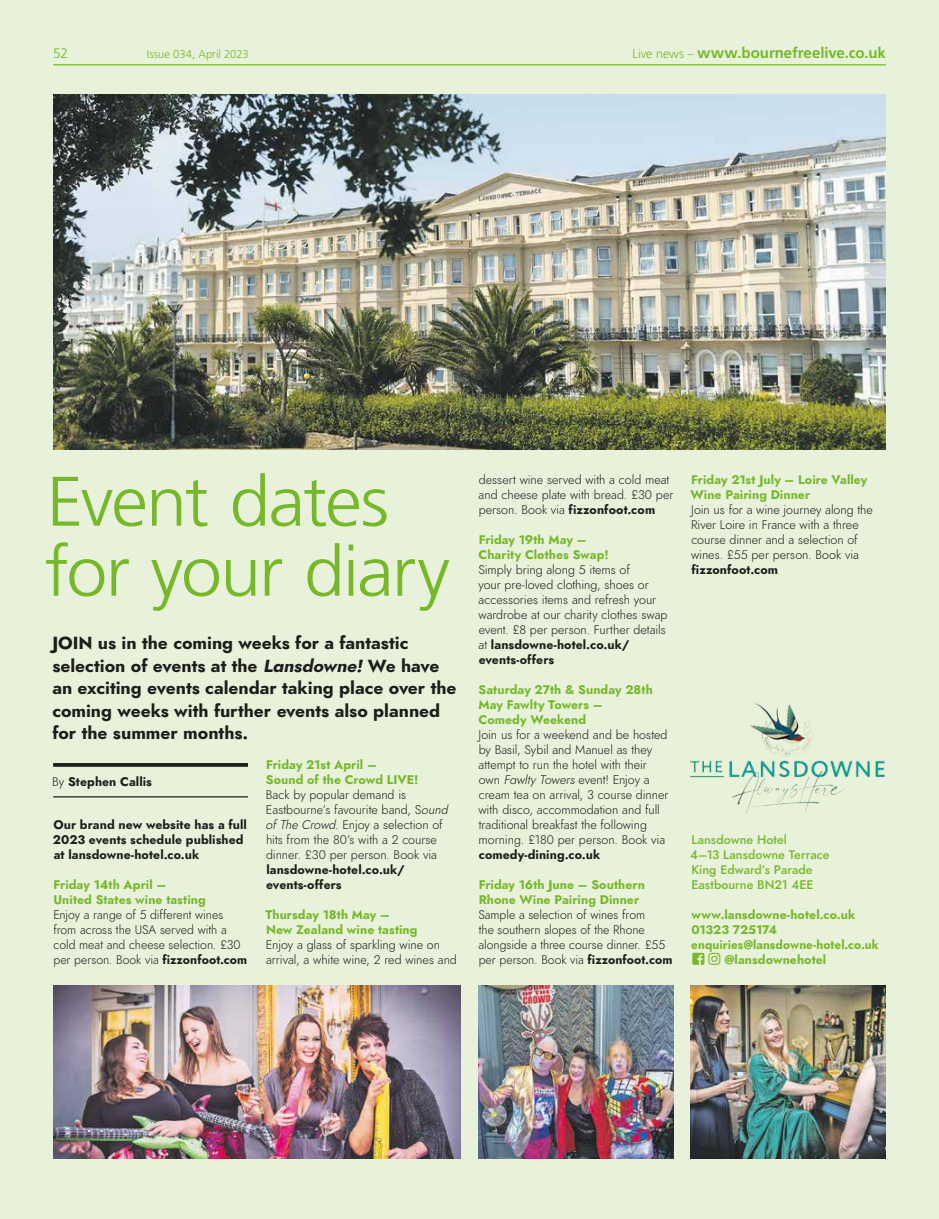
<style>
.page{position:relative;width:939px;height:1219px;background:#e8f1da}
.page>*{position:absolute;margin:0;border:0;box-sizing:border-box;transform-origin:0 0}
.t1{font:300 70px/70px "Frutiger LT Std";letter-spacing:-.03em;color:#76b82a;scale:1.05 1}
.t2{font:italic 700 17.5px/22.5px "Renner";color:#1d1d1b}
.t3{font:700 15px "Frutiger LT Std";letter-spacing:-.005em;color:#76b82a}
.t4{font:13.75px "Font Awesome 5 Brands";color:#76b82a}
.t5{font:300 13.75px "Frutiger LT Std";color:#76b82a}
.t6{font:italic 300 12.5px/15px "Renner";color:#1d1d1b}
.t7{font:italic 700 12.5px/15px "Renner";letter-spacing:.005em;color:#76b82a}
.t8{font:italic 700 12.5px/15px "Renner";letter-spacing:.005em;color:#1d1d1b}
.t9{font:italic 500 12.5px/15px "Renner";letter-spacing:.005em;color:#76b82a}
.t10{font:300 11.25px "Frutiger LT Std";color:#76b82a}
.s1{font-weight:300;font-size:12.5px}
.s2{font-style:inherit}
.s3{font-weight:300}
.s4{font-weight:700}
</style>
<div class="page">
<img style="left:53px;top:985px;width:408px;height:174px">
<img style="left:53px;top:95px;width:833px;height:354px">
<img style="left:689px;top:702px;width:196px;height:111px">
<img style="left:691px;top:985px;width:195px;height:174px">
<img style="left:478px;top:985px;width:195px;height:174px">
<hr style="left:53px;top:64px;width:833px;height:1px;background:#76b82a">
<svg style="left:53px;top:763px;width:195px;height:4px"></svg>
<hr style="left:53px;top:796px;width:195px;height:1px;background:#1d1d1b">
<p class="t5" style="left:53px;top:45px;width:16px">52</p>
<p class="t10" style="left:147px;top:47px;width:104px">Issue 034, April 2023</p>
<p class="t3" style="left:632px;top:44px;width:255px"><span class="s1">Live news –</span> www.bournefreelive.co.uk</p>
<h1 class="t1" style="left:45px;top:468px;width:387px">Event dates for your diary</h1>
<h2 class="t2" style="left:52px;top:632px;width:406px">JOIN us in the coming weeks for a fantastic selection of events at the <span class="s2">Lansdowne!</span> We have an exciting events calendar taking place over the coming weeks with further events also planned for the summer months.</h2>
<p class="t7" style="left:266px;top:757px;width:154px">Friday 21st April –<br>Sound of the Crowd LIVE!</p>
<p class="t6" style="left:266px;top:787px;width:184px">Back by popular demand is<br>Eastbourne’s favourite band, S<span class="s2">ound of The Crowd</span>. Enjoy a selection of hits from the 80’s with a 2 course dinner. £30 per person. Book via</p>
<p class="t8" style="left:266px;top:862px;width:140px">lansdowne-hotel.co.uk/ events-offers</p>
<p class="t7" style="left:265px;top:907px;width:154px">Thursday 18th May –<br>New Zealand wine tasting</p>
<p class="t6" style="left:266px;top:937px;width:193px">Enjoy a glass of sparkling wine on arrival, a white wine, 2 red wines and</p>
<p class="t8" style="left:52px;top:774px;width:101px"><span class="s3">By</span> Stephen Callis</p>
<p class="t8" style="left:53px;top:817px;width:196px">Our brand new website has a full<br>2023 events schedule published at lansdowne-hotel.co.uk</p>
<p class="t7" style="left:53px;top:877px;width:154px">Friday 14th April –<br>United States wine tasting</p>
<p class="t6" style="left:53px;top:907px;width:195px">Enjoy a range of 5 different wines from across the USA served with a cold meat and cheese selection. £30 per person. Book via <span class="s4">fizzonfoot.com</span></p>
<p class="t6" style="left:479px;top:472px;width:196px">dessert wine served with a cold meat and cheese plate with bread. £30 per person. Book via <span class="s4">fizzonfoot.com</span></p>
<p class="t7" style="left:479px;top:532px;width:132px">Friday 19th May –<br>Charity Clothes Swap!</p>
<p class="t6" style="left:478px;top:562px;width:191px">Simply bring along 5 items of<br>your pre-loved clothing, shoes or accessories items and refresh your wardrobe at our charity clothes swap event. £8 per person. Further details at <span class="s4">lansdowne-hotel.co.uk/ events-offers</span></p>
<p class="t7" style="left:478px;top:682px;width:176px">Saturday 27th &amp; Sunday 28th<br>May Fawlty Towers –<br>Comedy Weekend</p>
<p class="t6" style="left:478px;top:727px;width:191px">Join us for a weekend and be hosted by Basil, Sybil and Manuel as they attempt to run the hotel with their own <span class="s2">Fawlty Towers</span> event! Enjoy a cream tea on arrival, 3 course dinner with disco, accommodation and full traditional breakfast the following morning. £180 per person. Book via</p>
<p class="t8" style="left:479px;top:847px;width:123px">comedy-dining.co.uk</p>
<p class="t7" style="left:479px;top:877px;width:168px">Friday 16th June – Southern<br>Rhone Wine Pairing Dinner</p>
<p class="t6" style="left:478px;top:907px;width:196px">Sample a selection of wines from<br>the southern slopes of the Rhone alongside a three course dinner. £55 per person. Book via <span class="s4">fizzonfoot.com</span></p>
<p class="t7" style="left:690px;top:472px;width:178px">Friday 21st July – Loire Valley<br>Wine Pairing Dinner</p>
<p class="t6" style="left:691px;top:502px;width:183px">Join us for a wine journey along the<br>River Loire in France with a three course dinner and a selection of wines. £55 per person. Book via</p>
<p class="t8" style="left:692px;top:562px;width:88px">fizzonfoot.com</p>
<p class="t9" style="left:690px;top:832px;width:141px">Lansdowne Hotel<br>4–13 Lansdowne Terrace<br>King Edward’s Parade<br>Eastbourne BN21 4EE</p>
<p class="t7" style="left:691px;top:907px;width:189px">www.lansdowne-hotel.co.uk<br>01323 725174 enquiries@lansdowne-hotel.co.uk</p>
<p class="t4" style="left:692px;top:952px;width:14px">□□▲❑◆</p>
<p class="t7" style="left:725px;top:952px;width:103px">@lansdownehotel</p>
</div>
